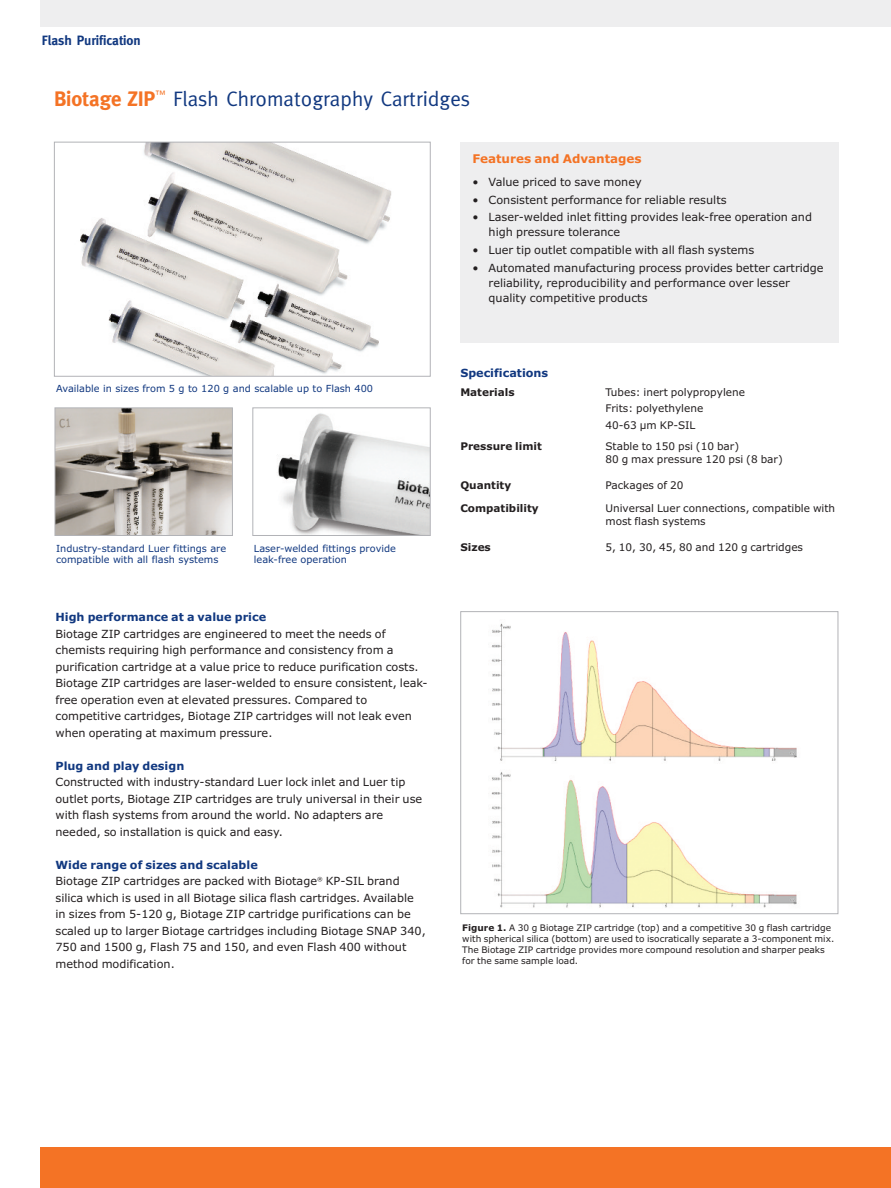
<style>
.page{position:relative;width:891px;height:1188px;background:#fff}
.page>*{position:absolute;margin:0;border:0;box-sizing:border-box;transform-origin:0 0}
.t1{font:21px "Meta";color:#113880}
.t2{font:700 13.5px "Meta";color:#113880}
.t3{font:700 12px "Verdana";color:#f47325}
.t4{font:11.25px/16.5px "Verdana";color:#231f20}
.t5{font:700 11.25px "Verdana";color:#113880}
.t6{font:10.5px/16.2px "Verdana";color:#231f20}
.t7{font:700 10.5px "Verdana";color:#231f20}
.t8{font:9.75px/10.5px "Verdana";color:#113880}
.t9{font:9px/10.8px "Verdana";color:#231f20}
.s1{font-weight:700;color:#f47325}
.s2{font-weight:700;color:#113880}
.s3{font-weight:700}
</style>
<div class="page">
<div style="left:40px;top:0;width:851px;height:27px;background:#eeeeef"></div>
<div style="left:40px;top:1148px;width:851px;height:40px;background:#f47325"></div>
<img style="left:491px;top:623px;width:306px;height:285px">
<div style="left:460px;top:611px;width:378px;height:303px;border:1px solid #b2b3b7"></div>
<div style="left:460px;top:142px;width:378px;height:200px;background:#eeeeef"></div>
<img style="left:80px;top:144px;width:312px;height:231px">
<div style="left:54px;top:142px;width:377px;height:235px;border:1px solid #b2b3b7"></div>
<img style="left:57px;top:409px;width:174px;height:125px">
<div style="left:55px;top:407px;width:178px;height:129px;border:1px solid #b2b3b7"></div>
<img style="left:277px;top:413px;width:152px;height:121px">
<div style="left:252px;top:407px;width:179px;height:129px;border:1px solid #b2b3b7"></div>
<p class="t2" style="left:42px;top:33px;width:100px">Flash Purification</p>
<h1 class="t1" style="left:54px;top:87px;width:418px"><span class="s1">Biotage ZIP</span><sup>™</sup> Flash Chromatography Cartridges</h1>
<p class="t8" style="left:56px;top:383px;width:319px">Available in sizes from 5 g to 120 g and scalable up to Flash 400</p>
<p class="t3" style="left:472px;top:152px;width:171px">Features and Advantages</p>
<p class="t4" style="left:472px;top:174px;width:171px">• Value priced to save money</p>
<p class="t4" style="left:472px;top:192px;width:256px">• Consistent performance for reliable results</p>
<p class="t4" style="left:489px;top:210px;width:325px;line-height:15px;text-indent:-16px">• Laser-welded inlet fitting provides leak-free operation and high pressure tolerance</p>
<p class="t4" style="left:472px;top:242px;width:283px">• Luer tip outlet compatible with all flash systems</p>
<p class="t4" style="left:489px;top:260px;width:337px;line-height:15px;text-indent:-16px">• Automated manufacturing process provides better cartridge reliability, reproducibility and performance over lesser quality competitive products</p>
<p class="t5" style="left:460px;top:366px;width:89px">Specifications</p>
<p class="t7" style="left:460px;top:386px;width:56px">Materials</p>
<p class="t6" style="left:605px;top:384px;width:141px">Tubes: inert polypropylene<br>Frits: polyethylene<br>40-63 µm KP-SIL</p>
<p class="t7" style="left:460px;top:440px;width:83px">Pressure limit</p>
<p class="t6" style="left:605px;top:439px;width:179px;line-height:13.5px">Stable to 150 psi (10 bar)<br>80 g max pressure 120 psi (8 bar)</p>
<p class="t7" style="left:460px;top:479px;width:52px">Quantity</p>
<p class="t6" style="left:605px;top:477px;width:79px">Packages of 20</p>
<p class="t7" style="left:460px;top:502px;width:80px">Compatibility</p>
<p class="t6" style="left:605px;top:501px;width:231px;line-height:13.5px">Universal Luer connections, compatible with most flash systems</p>
<p class="t8" style="left:56px;top:544px;width:172px">Industry-standard Luer fittings are compatible with all flash systems</p>
<p class="t8" style="left:254px;top:544px;width:144px">Laser-welded fittings provide</p>
<p class="t7" style="left:460px;top:541px;width:32px">Sizes</p>
<p class="t6" style="left:605px;top:539px;width:199px">5, 10, 30, 45, 80 and 120 g cartridges</p>
<p class="t8" style="left:254px;top:554px;width:94px">leak-free operation</p>
<p class="t5" style="left:56px;top:611px;width:212px">High performance at a value price</p>
<p class="t4" style="left:55px;top:626px;width:374px">Biotage ZIP cartridges are engineered to meet the needs of chemists requiring high performance and consistency from a purification cartridge at a value price to reduce purification costs.<br>Biotage ZIP cartridges are laser-welded to ensure consistent, leak&shy;free operation even at elevated pressures. Compared to competitive cartridges, Biotage ZIP cartridges will not leak even when operating at maximum pressure.</p>
<p class="t5" style="left:55px;top:759px;width:130px">Plug and play design</p>
<p class="t4" style="left:55px;top:774px;width:368px">Constructed with industry-standard Luer lock inlet and Luer tip outlet ports, Biotage ZIP cartridges are truly universal in their use with flash systems from around the world. No adapters are needed, so installation is quick and easy.</p>
<p class="t4" style="left:55px;top:857px;width:372px"><span class="s2">Wide range of sizes and scalable<br></span>Biotage ZIP cartridges are packed with Biotage<sup>®</sup> KP-SIL brand silica which is used in all Biotage silica flash cartridges. Available in sizes from 5-120 g, Biotage ZIP cartridge purifications can be scaled up to larger Biotage cartridges including Biotage SNAP 340, 750 and 1500 g, Flash 75 and 150, and even Flash 400 without method modification.</p>
<p class="t9" style="left:462px;top:923px;width:374px"><span class="s3">Figure 1.</span> A 30 g Biotage ZIP cartridge (top) and a competitive 30 g flash cartridge with spherical silica (bottom) are used to isocratically separate a 3-component mix.<br>The Biotage ZIP cartridge provides more compound resolution and sharper peaks for the same sample load.</p>
</div>
